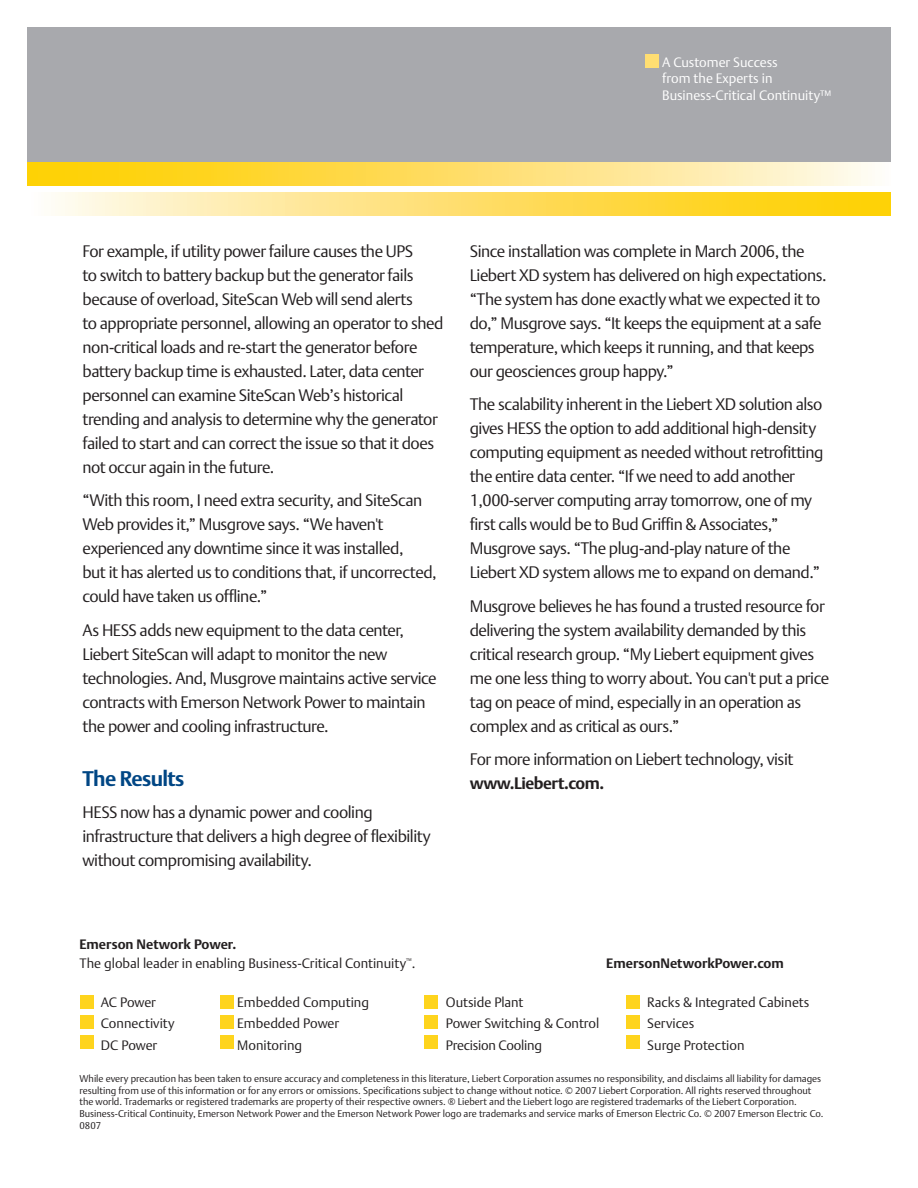
<style>
.page{position:relative;width:918px;height:1188px;background:#fff}
.page>*{position:absolute;margin:0;border:0;box-sizing:border-box;transform-origin:0 0}
.t1{font:700 21px "DTL Argo T";letter-spacing:-.03em;color:#004684}
.t2{font:16.5px/24px "DTL Argo T Light";letter-spacing:-.03em;color:#231f20}
.t3{font:700 16.5px "DTL Argo T";letter-spacing:-.03em;color:#231f20}
.t4{font:13.5px/21px "DTL Argo T Light";color:#231f20}
.t5{font:13.5px/16.5px "DTL Argo T Light";color:#fff}
.t6{font:700 13.5px "DTL Argo T";color:#231f20}
.t7{font:9.75px/11.7px "DTL Argo T Light";color:#231f20}
</style>
<div class="page">
<svg style="left:27px;top:185px;width:864px;height:8px"></svg>
<div style="left:27px;top:27px;width:864px;height:139px;background:#a8a9ad"></div>
<div style="left:645px;top:54px;width:13px;height:14px;background:#ffde72"></div>
<div style="left:27px;top:193px;width:864px;height:23px;background:linear-gradient(to right,#fff8f0,#ffcb00)"></div>
<div style="left:27px;top:163px;width:864px;height:22px;background:linear-gradient(to right,#ffcb00,#fff7eb)"></div>
<div style="left:81px;top:995px;width:13px;height:14px;background:#fed41d"></div>
<div style="left:81px;top:1015px;width:13px;height:14px;background:#fed41d"></div>
<div style="left:81px;top:1036px;width:13px;height:13px;background:#fed41d"></div>
<div style="left:220px;top:995px;width:14px;height:14px;background:#fed41d"></div>
<div style="left:220px;top:1015px;width:14px;height:14px;background:#fed41d"></div>
<div style="left:220px;top:1036px;width:14px;height:13px;background:#fed41d"></div>
<div style="left:424px;top:995px;width:14px;height:14px;background:#fed41d"></div>
<div style="left:424px;top:1015px;width:14px;height:14px;background:#fed41d"></div>
<div style="left:626px;top:995px;width:14px;height:14px;background:#fed41d"></div>
<div style="left:626px;top:1015px;width:14px;height:14px;background:#fed41d"></div>
<div style="left:424px;top:1036px;width:14px;height:13px;background:#fed41d"></div>
<div style="left:626px;top:1036px;width:14px;height:13px;background:#fed41d"></div>
<p class="t5" style="left:662px;top:54px;width:171px">A Customer Success<br>from the Experts in<br>Business-Critical Continuity™</p>
<p class="t2" style="left:82px;top:240px;width:363px">For example, if utility power failure causes the UPS<br>to switch to battery backup but the generator fails because of overload, SiteScan Web will send alerts<br>to appropriate personnel, allowing an operator to shed non-critical loads and re-start the generator before battery backup time is exhausted. Later, data center personnel can examine SiteScan Web’s historical trending and analysis to determine why the generator failed to start and can correct the issue so that it does not occur again in the future.</p>
<p class="t2" style="left:82px;top:489px;width:356px">“With this room, I need extra security, and SiteScan Web provides it,” Musgrove says. “We haven't experienced any downtime since it was installed,<br>but it has alerted us to conditions that, if uncorrected, could have taken us offline.”</p>
<p class="t2" style="left:82px;top:618px;width:356px">As HESS adds new equipment to the data center, Liebert SiteScan will adapt to monitor the new technologies. And, Musgrove maintains active service contracts with Emerson Network Power to maintain the power and cooling infrastructure.</p>
<p class="t1" style="left:82px;top:766px;width:103px">The Results</p>
<p class="t2" style="left:82px;top:800px;width:350px">HESS now has a dynamic power and cooling infrastructure that delivers a high degree of flexibility without compromising availability.</p>
<p class="t2" style="left:470px;top:240px;width:358px">Since installation was complete in March 2006, the Liebert XD system has delivered on high expectations. “The system has done exactly what we expected it to do,” Musgrove says. “It keeps the equipment at a safe temperature, which keeps it running, and that keeps our geosciences group happy.”</p>
<p class="t2" style="left:470px;top:393px;width:355px">The scalability inherent in the Liebert XD solution also gives HESS the option to add additional high-density computing equipment as needed without retrofitting the entire data center. “If we need to add another 1,000-server computing array tomorrow, one of my first calls would be to Bud Griffin &amp; Associates,” Musgrove says. “The plug-and-play nature of the Liebert XD system allows me to expand on demand.”</p>
<p class="t2" style="left:470px;top:594px;width:361px">Musgrove believes he has found a trusted resource for delivering the system availability demanded by this critical research group. “My Liebert equipment gives me one less thing to worry about. You can't put a price tag on peace of mind, especially in an operation as complex and as critical as ours.”</p>
<p class="t2" style="left:470px;top:747px;width:325px">For more information on Liebert technology, visit</p>
<p class="t3" style="left:470px;top:773px;width:136px">www.Liebert.com.</p>
<p class="t6" style="left:80px;top:936px;width:158px">Emerson Network Power.</p>
<p class="t4" style="left:80px;top:953px;width:337px">The global leader in enabling Business-Critical Continuity<sup>™</sup>.</p>
<p class="t4" style="left:101px;top:992px;width:75px">AC Power<br>Connectivity<br>DC Power</p>
<p class="t4" style="left:237px;top:992px;width:133px">Embedded Computing<br>Embedded Power<br>Monitoring</p>
<p class="t4" style="left:446px;top:992px;width:155px">Outside Plant<br>Power Switching &amp; Control</p>
<p class="t4" style="left:647px;top:992px;width:164px">Racks &amp; Integrated Cabinets<br>Services</p>
<p class="t6" style="left:606px;top:955px;width:179px">EmersonNetworkPower.com</p>
<p class="t4" style="left:446px;top:1034px;width:98px">Precision Cooling</p>
<p class="t4" style="left:647px;top:1034px;width:99px">Surge Protection</p>
<p class="t7" style="left:79px;top:1073px;width:746px">While every precaution has been taken to ensure accuracy and completeness in this literature, Liebert Corporation assumes no responsibility, and disclaims all liability for damages resulting from use of this information or for any errors or omissions. Specifications subject to change without notice. © 2007 Liebert Corporation. All rights reserved throughout the world. Trademarks or registered trademarks are property of their respective owners. ® Liebert and the Liebert logo are registered trademarks of the Liebert Corporation.<br>Business-Critical Continuity, Emerson Network Power and the Emerson Network Power logo are trademarks and service marks of Emerson Electric Co. © 2007 Emerson Electric Co.<br>0807</p>
</div>
